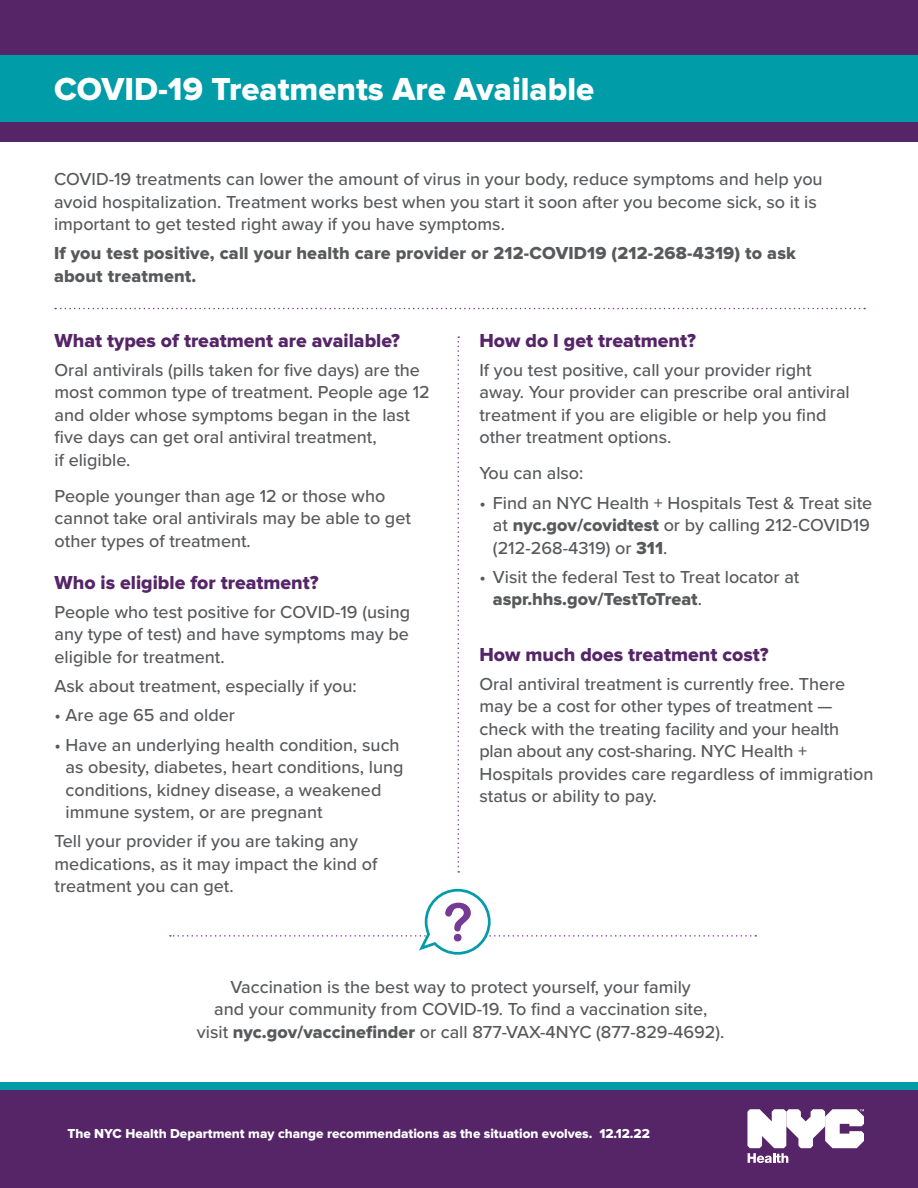
<style>
.page{position:relative;width:918px;height:1188px;background:#fff}
.page>*{position:absolute;margin:0;border:0;box-sizing:border-box;transform-origin:0 0}
.t1{font:52.5px "Arial Rounded MT Bold";color:#753a96}
.t2{font:33px "Proxima Nova Extrabld";color:#fff}
.t3{font:19.5px "Proxima Nova Extrabld";color:#552568}
.t4{font:500 18px/22.5px "Proxima Nova";color:#58595b}
.t5{font:18px/22.5px "Proxima Nova Extrabld";letter-spacing:.01em;color:#58595b}
.t6{font:13.5px "Proxima Nova Extrabld";color:#fff}
.s1{font-family:"Proxima Nova Extrabld";font-weight:400}
</style>
<div class="page">
<div style="left:0;top:0;width:918px;height:142px;background:#552568"></div>
<div style="left:0;top:56px;width:918px;height:66px;background:#009ca8"></div>
<div style="left:0;top:1082px;width:918px;height:106px;background:#009ca8"></div>
<div style="left:0;top:1091px;width:918px;height:97px;background:#552568"></div>
<svg style="left:747px;top:1109px;width:117px;height:54px"></svg>
<svg style="left:170px;top:888px;width:586px;height:67px"></svg>
<svg style="left:458px;top:336px;width:1px;height:537px"></svg>
<svg style="left:55px;top:308px;width:810px;height:1px"></svg>
<h1 class="t2" style="left:54px;top:74px;width:542px">COVID-19 Treatments Are Available</h1>
<p class="t4" style="left:54px;top:167px;width:770px">COVID-19 treatments can lower the amount of virus in your body, reduce symptoms and help you avoid hospitalization. Treatment works best when you start it soon after you become sick, so it is important to get tested right away if you have symptoms.</p>
<p class="t5" style="left:54px;top:243px;width:744px">If you test positive, call your health care provider or 212-COVID19 (212-268-4319) to ask about treatment.</p>
<h2 class="t3" style="left:55px;top:331px;width:347px">What types of treatment are available?</h2>
<p class="t4" style="left:55px;top:358px;width:377px">Oral antivirals (pills taken for fve days) are the most common type of treatment. People age 12 and older whose symptoms began in the last fve days can get oral antiviral treatment,<br>if eligible.</p>
<p class="t4" style="left:55px;top:484px;width:358px">People younger than age 12 or those who cannot take oral antivirals may be able to get other types of treatment.</p>
<h2 class="t3" style="left:55px;top:573px;width:266px">Who is eligible for treatment?</h2>
<p class="t4" style="left:55px;top:600px;width:357px;text-align:justify">People who test positive for COVID-19 (using any type of test) and have symptoms may be eligible for treatment.</p>
<p class="t4" style="left:55px;top:674px;width:304px">Ask about treatment, especially if you:</p>
<p class="t4" style="left:55px;top:704px;width:182px">• Are age 65 and older</p>
<p class="t4" style="left:66px;top:733px;width:339px;text-indent:-11px">• Have an underlying health condition, such as obesity, diabetes, heart conditions, lung conditions, kidney disease, a weakened immune system, or are pregnant</p>
<p class="t4" style="left:55px;top:830px;width:325px">Tell your provider if you are taking any medications, as it may impact the kind of treatment you can get.</p>
<h2 class="t3" style="left:479px;top:331px;width:218px">How do I get treatment?</h2>
<p class="t4" style="left:479px;top:358px;width:372px">If you test positive, call your provider right away. Your provider can prescribe oral antiviral treatment if you are eligible or help you fnd other treatment options.</p>
<p class="t4" style="left:479px;top:461px;width:106px">You can also:</p>
<p class="t4" style="left:493px;top:491px;width:381px;text-indent:-14px">• Find an NYC Health + Hospitals Test &amp; Treat site at <span class="s1">nyc.gov/covidtest</span> or by calling 212-COVID19 (212-268-4319) or <span class="s1">311</span>.</p>
<p class="t4" style="left:493px;top:565px;width:308px;text-indent:-14px">• Visit the federal Test to Treat locator at <span class="s1">aspr.hhs.gov/TestToTreat</span>.</p>
<h2 class="t3" style="left:479px;top:645px;width:291px">How much does treatment cost?</h2>
<p class="t4" style="left:479px;top:672px;width:395px">Oral antiviral treatment is currently free. There may be a cost for other types of treatment — check with the treating facility and your health plan about any cost-sharing. NYC Health + Hospitals provides care regardless of immigration status or ability to pay.</p>
<h1 class="t1" style="left:443px;top:891px;width:32px">?</h1>
<p class="t4" style="left:197px;top:975px;width:529px;text-align:center">Vaccination is the best way to protect yourself, your family<br>and your community from COVID-19. To fnd a vaccination site, visit <span class="s1">nyc.gov/vaccinefnder</span> or call 877-VAX-4NYC (877-829-4692).</p>
<p class="t6" style="left:68px;top:1128px;width:526px">The NYC Health Department may change recommendations as the situation evolves.</p>
<p class="t6" style="left:599px;top:1128px;width:52px">12.12.22</p>
</div>
